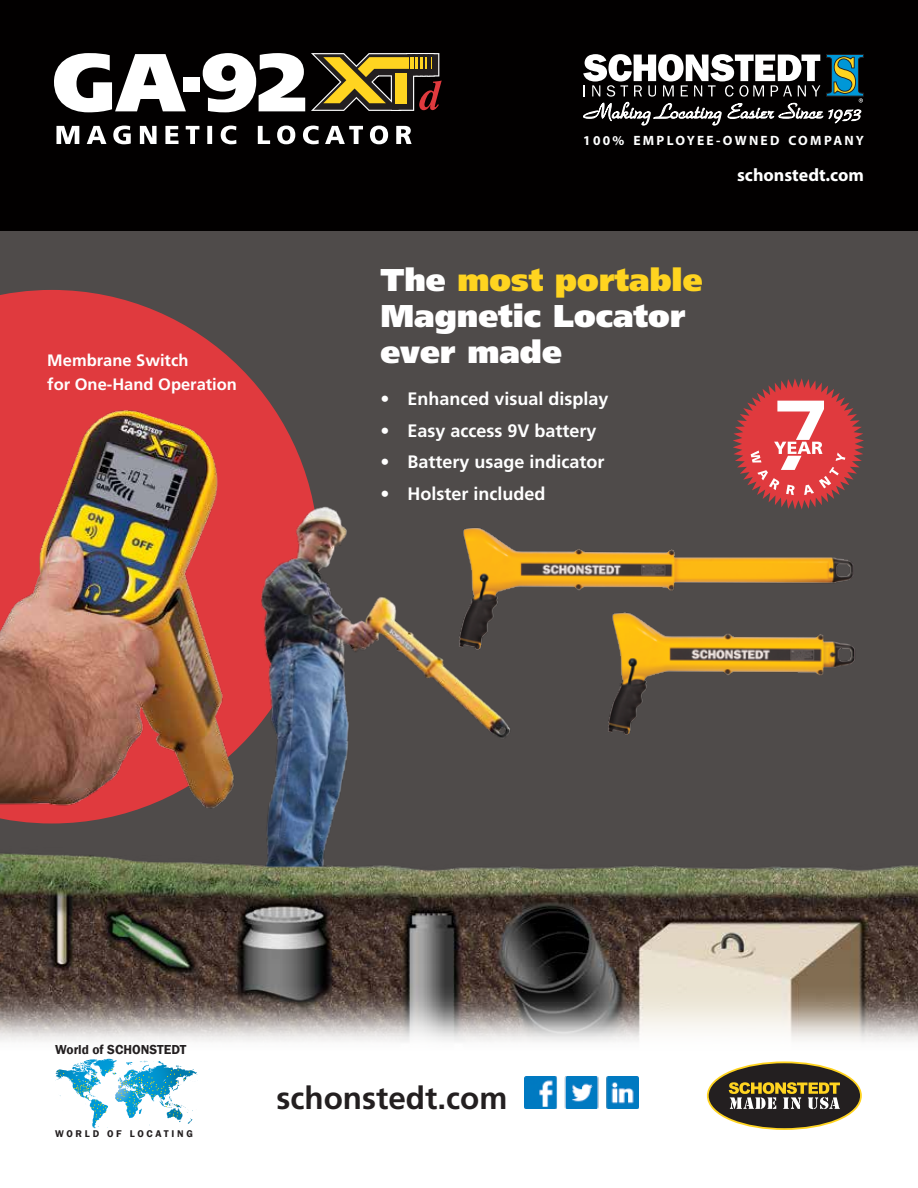
<style>
.page{position:relative;width:918px;height:1188px;background:#fff}
.page>*{position:absolute;margin:0;border:0;box-sizing:border-box;transform-origin:0 0}
.t1{font:900 31.5px/36px "Frutiger LT Std";color:#fff}
.t2{font:700 31.5px "Frutiger LT Std";color:#231f20}
.t3{font:700 18px "Frutiger LT Std";color:#fff}
.t4{font:700 18px "Myriad Pro";color:#fff}
.t5{font:700 16.5px/24px "Frutiger LT Std";color:#fff}
.t6{font:700 13.5px "Myriad Pro";letter-spacing:.17em;color:#fff}
.t7{font:600 13.35px "Franklin Gothic";color:#231f20}
.t8{font:600 10.05px "Franklin Gothic";letter-spacing:.27em;color:#231f20}
.s1{color:#ffd420}
</style>
<div class="page">
<div style="left:0;top:0;width:918px;height:964px;background:#4f4b4a"></div>
<svg style="left:0;top:290px;width:310px;height:198px;fill:#e03a3e"></svg>
<img style="left:243px;top:488px;width:267px;height:344px">
<img style="left:0;top:832px;width:918px;height:254px">
<svg style="left:733px;top:378px;width:131px;height:132px"></svg>
<img style="left:608px;top:672px;width:216px;height:63px">
<img style="left:427px;top:518px;width:428px;height:154px">
<div style="left:0;top:0;width:918px;height:230px;background:#020000"></div>
<svg style="left:583px;top:54px;width:281px;height:71px"></svg>
<img style="left:0;top:391px;width:243px;height:433px">
<svg style="left:54px;top:53px;width:388px;height:91px"></svg>
<svg style="left:102px;top:1059px;width:7px;height:2px"></svg>
<svg style="left:58px;top:1071px;width:6px;height:5px"></svg>
<svg style="left:72px;top:1069px;width:118px;height:52px"></svg>
<svg style="left:706px;top:1061px;width:157px;height:69px"></svg>
<img style="left:525px;top:1077px;width:113px;height:32px">
<p class="t5" style="left:47px;top:348px;width:191px">Membrane Switch<br>for One-Hand Operation</p>
<p class="t6" style="left:583px;top:132px;width:282px">100% EMPLOYEE-OWNED COMPANY</p>
<p class="t4" style="left:737px;top:164px;width:128px">schonstedt.com</p>
<h1 class="t1" style="left:380px;top:262px;width:324px">The <span class="s1">most portable<br></span>Magnetic Locator ever made</h1>
<p class="t3" style="left:380px;top:388px;width:230px">• Enhanced visual display</p>
<p class="t3" style="left:380px;top:420px;width:218px">• Easy access 9V battery</p>
<p class="t3" style="left:380px;top:451px;width:226px">• Battery usage indicator</p>
<p class="t3" style="left:380px;top:483px;width:167px">• Holster included</p>
<p class="t7" style="left:55px;top:1041px;width:133px">World of SCHONSTEDT</p>
<p class="t8" style="left:55px;top:1128px;width:139px">WORLD OF LOCATING</p>
<h1 class="t2" style="left:276px;top:1079px;width:232px">schonstedt.com</h1>
</div>
